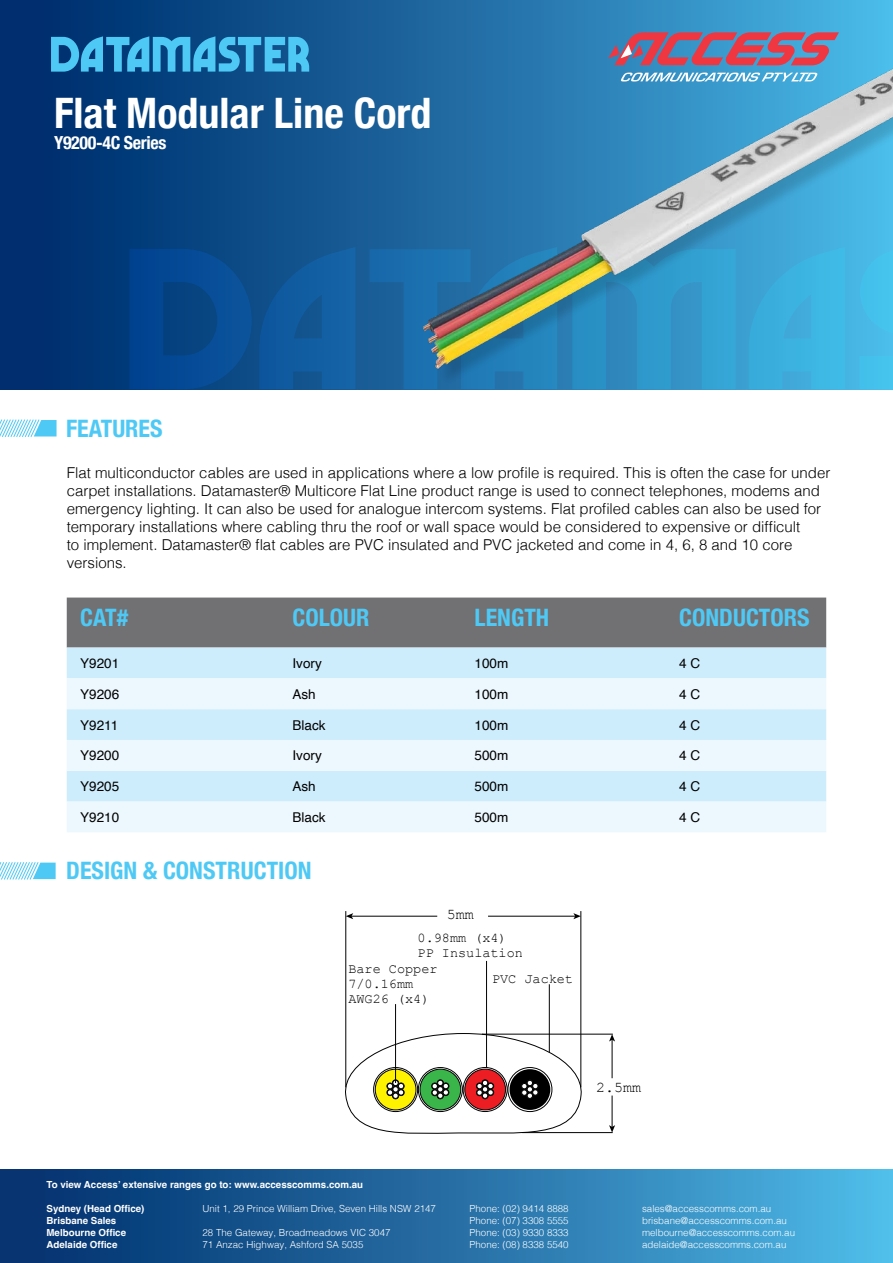
<style>
.page{position:relative;width:893px;height:1263px;background:#fff}
.page>*{position:absolute;margin:0;border:0;box-sizing:border-box;transform-origin:0 0}
.t1{font:700 condensed 42px "Helvetica Neue";color:#fff}
.Paragraph_title{font:700 condensed 24px "Helvetica Neue";color:#4ec9f5}
.t2{font:700 condensed 18px "Helvetica Neue LT Com";letter-spacing:-.02em;color:#fff}
.Paragraph_text{font:300 15px/18px "Helvetica";color:#000}
.t3{font:15px "Courier New";color:#000}
.t4{font:13.5px "Helvetica";color:#000}
.t5{font:13.5px/15px "Courier New";color:#000}
.t6{font:300 9.75px "Helvetica";color:#fff}
.t7{font:700 9.75px "Helvetica";color:#fff}
</style>
<div class="page">
<div style="left:0;top:1169px;width:893px;height:94px;background:linear-gradient(to right,#002a69,#4eb8e5)"></div>
<div style="left:0;top:0;width:893px;height:390px;background:linear-gradient(to right,#002464,#49b6e5)"></div>
<svg style="left:572px;top:385px;width:164px;height:4px"></svg>
<svg style="left:749px;top:385px;width:96px;height:4px"></svg>
<svg style="left:259px;top:247px;width:97px;height:142px;background:#11599b"></svg>
<svg style="left:859px;top:385px;width:34px;height:4px"></svg>
<svg style="left:369px;top:385px;width:188px;height:4px"></svg>
<svg style="left:129px;top:249px;width:123px;height:140px;background:#05488e"></svg>
<svg style="left:51px;top:36px;width:258px;height:36px;background:#3193c6"></svg>
<svg style="left:608px;top:32px;width:231px;height:28px;background:#9c6683"></svg>
<div style="left:67px;top:597px;width:759px;height:50px;background:#717073"></div>
<div style="left:67px;top:647px;width:759px;height:31px;background:#ceedfc"></div>
<svg style="left:67px;top:678px;width:759px;height:154px;background:#e0f3fd"></svg>
<img style="left:344px;top:60px;width:549px;height:325px">
<svg style="left:0;top:419px;width:57px;height:18px"></svg>
<svg style="left:0;top:862px;width:56px;height:18px"></svg>
<svg style="left:345px;top:1033px;width:239px;height:101px"></svg>
<hr style="left:345px;top:911px;width:1px;height:176px;background:#000">
<hr style="left:580px;top:911px;width:1px;height:176px;background:#000">
<hr style="left:351px;top:916px;width:86px;height:1px;background:#000">
<svg style="left:346px;top:913px;width:7px;height:6px"></svg>
<hr style="left:395px;top:1004px;width:1px;height:79px;background:#000">
<hr style="left:486px;top:961px;width:1px;height:106px;background:#000">
<hr style="left:549px;top:984px;width:1px;height:68px;background:#000">
<hr style="left:612px;top:1039px;width:1px;height:39px;background:#000">
<svg style="left:609px;top:1035px;width:6px;height:6px"></svg>
<hr style="left:612px;top:1095px;width:1px;height:32px;background:#000">
<svg style="left:609px;top:1125px;width:6px;height:7px"></svg>
<hr style="left:522px;top:1132px;width:91px;height:1px;background:#000">
<hr style="left:482px;top:1034px;width:131px;height:1px;background:#000">
<hr style="left:488px;top:916px;width:88px;height:1px;background:#000">
<svg style="left:573px;top:913px;width:8px;height:6px"></svg>
<p class="t1" style="left:54px;top:78px;width:379px">Flat Modular Line Cord</p>
<p class="t2" style="left:54px;top:132px;width:114px">Y9200-4C Series</p>
<p class="Paragraph_title" style="left:66px;top:408px;width:98px">FEATURES</p>
<p class="Paragraph_text" style="left:67px;top:462px;width:765px">Flat multiconductor cables are used in applications where a low profile is required. This is often the case for under carpet installations. Datamaster® Multicore Flat Line product range is used to connect telephones, modems and emergency lighting. It can also be used for analogue intercom systems. Flat profiled cables can also be used for temporary installations where cabling thru the roof or wall space would be considered to expensive or difficult<br>to implement. Datamaster® flat cables are PVC insulated and PVC jacketed and come in 4, 6, 8 and 10 core versions.</p>
<p class="Paragraph_title" style="left:80px;top:597px;width:49px">CAT#</p>
<p class="Paragraph_title" style="left:292px;top:597px;width:78px">COLOUR</p>
<p class="Paragraph_title" style="left:475px;top:597px;width:76px">LENGTH</p>
<p class="Paragraph_title" style="left:679px;top:597px;width:132px">CONDUCTORS</p>
<p class="t4" style="left:80px;top:653px;width:41px">Y9201</p>
<p class="t4" style="left:292px;top:653px;width:31px">Ivory</p>
<p class="t4" style="left:475px;top:653px;width:35px">100m</p>
<p class="t4" style="left:679px;top:653px;width:23px">4 C</p>
<p class="t4" style="left:80px;top:684px;width:41px">Y9206</p>
<p class="t4" style="left:292px;top:684px;width:25px">Ash</p>
<p class="t4" style="left:475px;top:684px;width:35px">100m</p>
<p class="t4" style="left:679px;top:684px;width:23px">4 C</p>
<p class="t4" style="left:80px;top:714px;width:40px">Y9211</p>
<p class="t4" style="left:292px;top:714px;width:35px">Black</p>
<p class="t4" style="left:475px;top:714px;width:35px">100m</p>
<p class="t4" style="left:679px;top:714px;width:23px">4 C</p>
<p class="t4" style="left:80px;top:745px;width:41px">Y9200</p>
<p class="t4" style="left:292px;top:745px;width:31px">Ivory</p>
<p class="t4" style="left:475px;top:745px;width:35px">500m</p>
<p class="t4" style="left:679px;top:745px;width:23px">4 C</p>
<p class="t4" style="left:80px;top:776px;width:41px">Y9205</p>
<p class="t4" style="left:292px;top:776px;width:25px">Ash</p>
<p class="t4" style="left:475px;top:776px;width:35px">500m</p>
<p class="t4" style="left:679px;top:776px;width:23px">4 C</p>
<p class="t4" style="left:80px;top:807px;width:41px">Y9210</p>
<p class="t4" style="left:292px;top:807px;width:35px">Black</p>
<p class="t4" style="left:475px;top:807px;width:35px">500m</p>
<p class="t4" style="left:679px;top:807px;width:23px">4 C</p>
<p class="Paragraph_title" style="left:66px;top:851px;width:247px">DESIGN &amp; CONSTRUCTION</p>
<p class="t3" style="left:447px;top:905px;width:28px">5mm</p>
<p class="t5" style="left:418px;top:930px;width:107px">0.98mm (x4)<br>PP Insulation</p>
<p class="t5" style="left:492px;top:970px;width:82px">PVC Jacket</p>
<p class="t5" style="left:348px;top:961px;width:91px">Bare Copper<br>7/0.16mm<br>AWG26 (x4)</p>
<p class="t3" style="left:596px;top:1078px;width:46px">2.5mm</p>
<p class="t7" style="left:46px;top:1178px;width:318px">To view Access’ extensive ranges go to: www.accesscomms.com.au</p>
<p class="t7" style="left:46px;top:1202px;width:100px">Sydney (Head Office)</p>
<p class="t6" style="left:203px;top:1200px;width:235px">Unit 1, 29 Prince William Drive, Seven Hills NSW 2147</p>
<p class="t6" style="left:470px;top:1200px;width:101px">Phone: (02) 9414 8888</p>
<p class="t6" style="left:642px;top:1200px;width:131px">sales@accesscomms.com.au</p>
<p class="t7" style="left:46px;top:1214px;width:71px">Brisbane Sales</p>
<p class="t6" style="left:470px;top:1212px;width:101px">Phone: (07) 3308 5555</p>
<p class="t6" style="left:642px;top:1212px;width:146px">brisbane@accesscomms.com.au</p>
<p class="t7" style="left:46px;top:1226px;width:81px">Melbourne Office</p>
<p class="t6" style="left:203px;top:1224px;width:190px">28 The Gateway, Broadmeadows VIC 3047</p>
<p class="t6" style="left:470px;top:1224px;width:101px">Phone: (03) 9330 8333</p>
<p class="t6" style="left:642px;top:1224px;width:155px">melbourne@accesscomms.com.au</p>
<p class="t7" style="left:46px;top:1238px;width:72px">Adelaide Office</p>
<p class="t6" style="left:202px;top:1236px;width:162px">71 Anzac Highway, Ashford SA 5035</p>
<p class="t6" style="left:470px;top:1236px;width:101px">Phone: (08) 8338 5540</p>
<p class="t6" style="left:642px;top:1236px;width:146px">adelaide@accesscomms.com.au</p>
</div>
